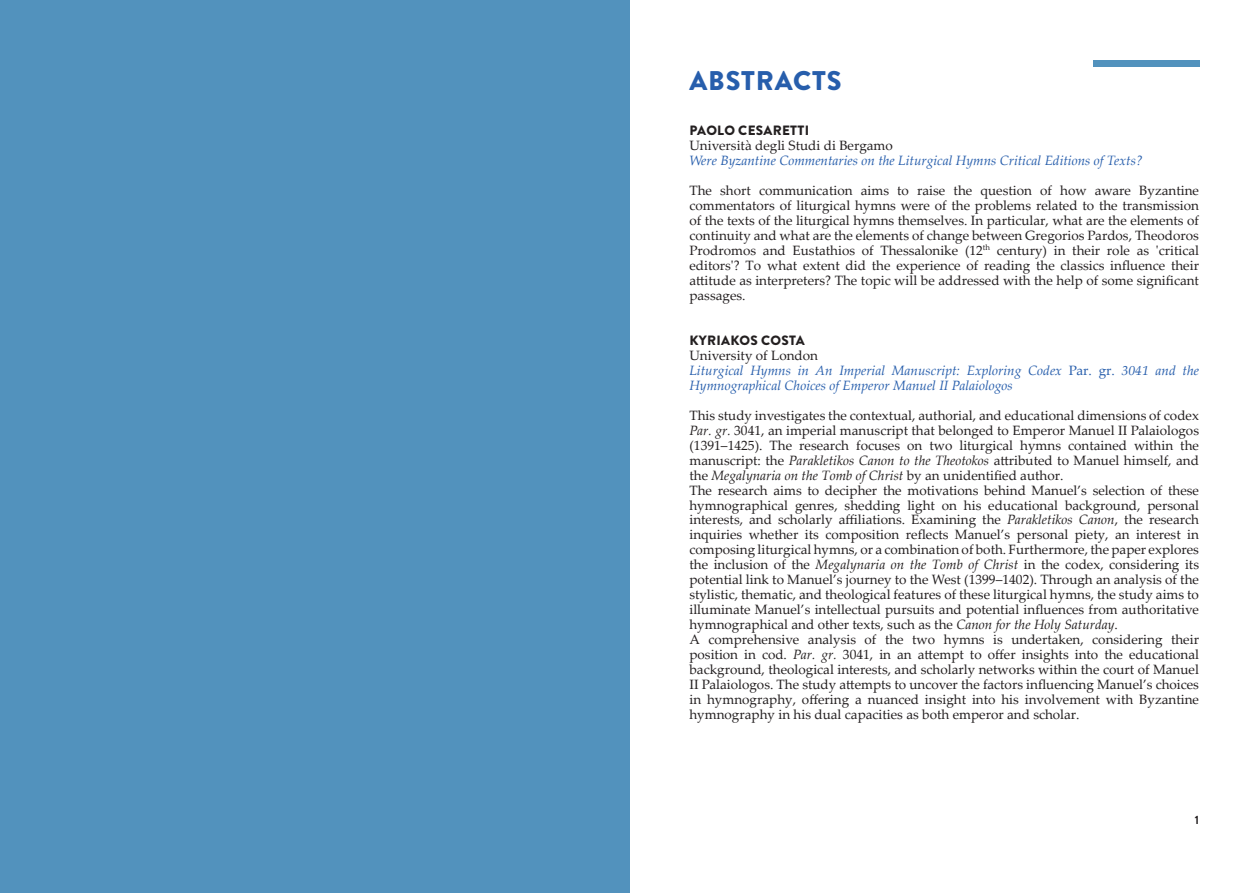
<style>
.page{position:relative;width:1259px;height:893px;background:#fff}
.page>*{position:absolute;margin:0;border:0;box-sizing:border-box;transform-origin:0 0}
.t1{font:900 27px "Brandon Grotesque";letter-spacing:.03em;color:#275eac}
.t2{font:13.5px/15px "Palatino Linotype";color:#231f20;text-align:justify}
.t3{font:italic 13.5px/15px "Palatino Linotype";color:#275eac}
.t4{font:900 13.5px "Brandon Grotesque";letter-spacing:.02em;color:#231f20}
.t5{font:700 12px "Brandon Grotesque";color:#231f20}
.s1{font-style:normal;color:#231f20}
.s2{font-style:normal}
.s3{font-style:italic}
</style>
<div class="page">
<div style="left:0;top:0;width:629px;height:893px;background:#5292bd"></div>
<div style="left:1093px;top:60px;width:106px;height:7px;background:#5292bd"></div>
<h1 class="t1" style="left:689px;top:61px;width:153px">ABSTRACTS</h1>
<p class="t4" style="left:689px;top:121px;width:121px">PAOLO CESARETTI</p>
<p class="t2" style="left:689px;top:137px;width:205px">Università degli Studi di Bergamo</p>
<p class="t3" style="left:689px;top:152px;width:455px">Were Byzantine Commentaries on the Liturgical Hymns Critical Editions of Texts?</p>
<p class="t2" style="left:689px;top:182px;width:511px">The short communication aims to raise the question of how aware Byzantine commentators of liturgical hymns were of the problems related to the transmission of the texts of the liturgical hymns themselves. In particular, what are the elements of continuity and what are the elements of change between Gregorios Pardos, Theodoros Prodromos and Eustathios of Thessalonike (12<sup>th</sup> century) in their role as 'critical editors'? To what extent did the experience of reading the classics influence their attitude as interpreters? The topic will be addressed with the help of some significant passages.</p>
<p class="t4" style="left:689px;top:330px;width:117px">KYRIAKOS COSTA</p>
<p class="t3" style="left:689px;top:347px;width:511px"><span class="s1">University of London<br></span>Liturgical Hymns in An Imperial Manuscript: Exploring Codex <span class="s2">Par. gr.</span> 3041 and the<br>Hymnographical Choices of Emperor Manuel II Palaiologos</p>
<p class="t2" style="left:689px;top:407px;width:511px;text-align:left">This study investigates the contextual, authorial, and educational dimensions of codex <span class="s3">Par. gr.</span> 3041, an imperial manuscript that belonged to Emperor Manuel II Palaiologos (1391‒1425). The research focuses on two liturgical hymns contained within the manuscript: the <span class="s3">Parakletikos Canon to the Theotokos</span> attributed to Manuel himself, and the <span class="s3">Megalynaria on the Tomb of Christ</span> by an unidentified author.<br>The research aims to decipher the motivations behind Manuel’s selection of these hymnographical genres, shedding light on his educational background, personal interests, and scholarly affiliations. Examining the <span class="s3">Parakletikos Canon</span>, the research inquiries whether its composition reflects Manuel’s personal piety, an interest in composing liturgical hymns, or a combination of both. Furthermore, the paper explores the inclusion of the <span class="s3">Megalynaria on the Tomb of Christ</span> in the codex, considering its potential link to Manuel’s journey to the West (1399–1402). Through an analysis of the stylistic, thematic, and theological features of these liturgical hymns, the study aims to illuminate Manuel’s intellectual pursuits and potential influences from authoritative hymnographical and other texts, such as the <span class="s3">Canon for the Holy Saturday</span>.<br>A comprehensive analysis of the two hymns is undertaken, considering their position in cod. <span class="s3">Par. gr.</span> 3041, in an attempt to offer insights into the educational background, theological interests, and scholarly networks within the court of Manuel II Palaiologos. The study attempts to uncover the factors influencing Manuel’s choices in hymnography, offering a nuanced insight into his involvement with Byzantine hymnography in his dual capacities as both emperor and scholar.</p>
<p class="t5" style="left:1194px;top:812px;width:6px">1</p>
</div>
